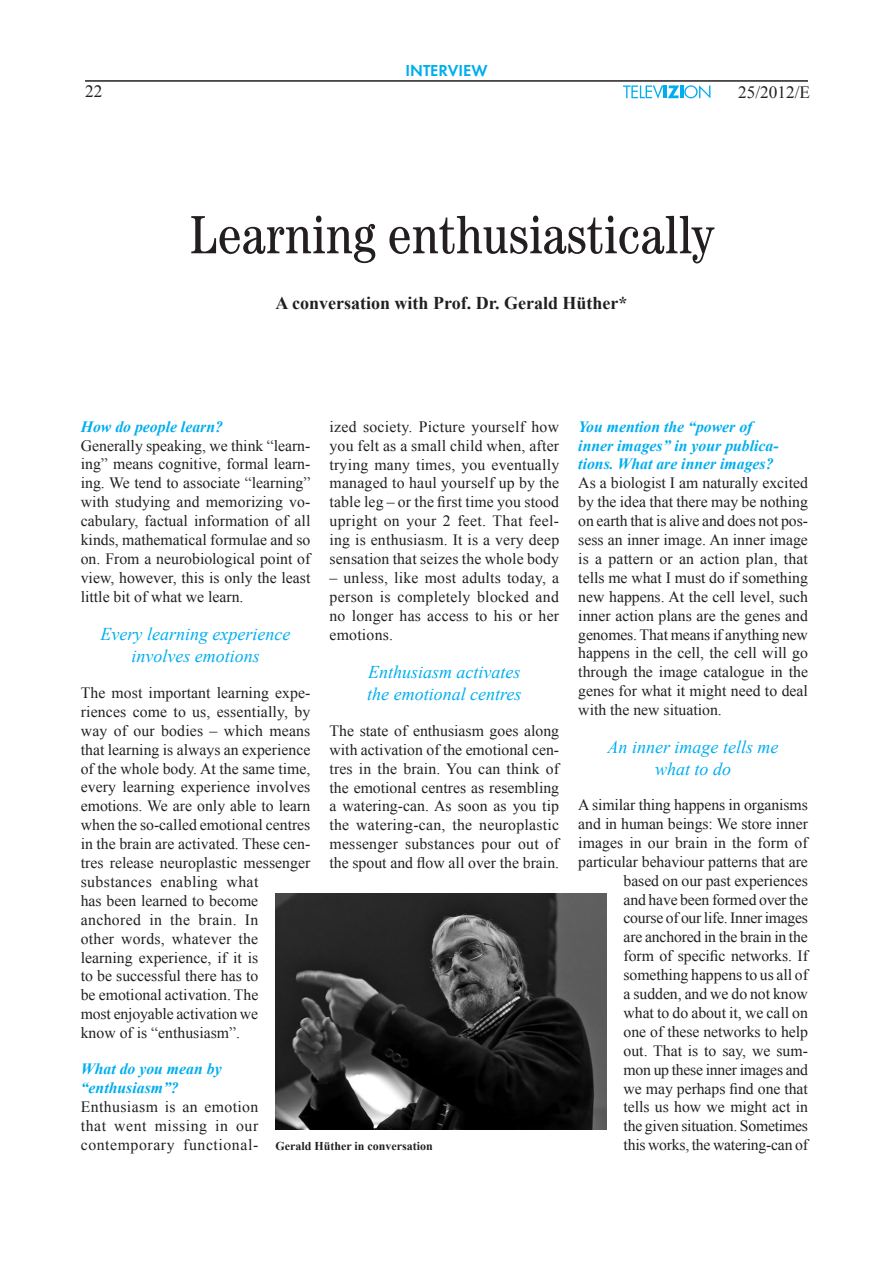
<style>
.page{position:relative;width:893px;height:1263px;background:#fff}
.page>*{position:absolute;margin:0;border:0;box-sizing:border-box;transform-origin:0 0}
.t1{font:condensed 54px "Century";color:#231f20}
.t2{font:italic 18px/21.6px "Times New Roman";color:#00aeef;text-align:center}
.t3{font:700 18px "Times New Roman";color:#231f20}
.t4{font:17.25px "Times New Roman";color:#231f20}
.t5{font:16.5px "Futura Demi E";color:#00aeef}
.t6{font:15.75px/18.9px "Times New Roman";color:#231f20;text-align:justify}
.t7{font:italic 700 15.75px/18.9px "Times New Roman";color:#00aeef}
.t8{font:700 12px "Times New Roman";color:#231f20}
</style>
<div class="page">
<hr style="left:85px;top:80px;width:723px;height:2px;background:#231f20">
<svg style="left:623px;top:85px;width:87px;height:14px"></svg>
<img style="left:275px;top:893px;width:332px;height:236px">
<p class="t4" style="left:85px;top:79px;width:19px">22</p>
<p class="t5" style="left:405px;top:60px;width:84px">INTERVIEW</p>
<p class="t4" style="left:738px;top:81px;width:73px">25/2012/E</p>
<h1 class="t1" style="left:190px;top:203px;width:525px">Learning enthusiastically</h1>
<p class="t3" style="left:276px;top:290px;width:353px">A conversation with Prof. Dr. Gerald Hüther*</p>
<p class="t6" style="left:330px;top:417px;width:231px">ized society. Picture yourself how you felt as a small child when, after trying many times, you eventually managed to haul yourself up by the table leg – or the first time you stood upright on your 2 feet. That feel&shy;ing is enthusiasm. It is a very deep sensation that seizes the whole body</p>
<p class="t6" style="left:330px;top:568px;width:231px">– unless, like most adults today, a person is completely blocked and no longer has access to his or her emotions.</p>
<p class="t2" style="left:367px;top:661px;width:156px;text-align:left">Enthusiasm activates the emotional centres</p>
<p class="t6" style="left:330px;top:721px;width:231px">The state of enthusiasm goes along with activation of the emotional cen&shy;tres in the brain. You can think of the emotional centres as resembling a watering-can. As soon as you tip the watering-can, the neuroplastic messenger substances pour out of the spout and flow all over the brain.</p>
<p class="t7" style="left:578px;top:416px;width:202px">You mention the “power of inner images” in your publica&shy;tions. What are inner images?</p>
<p class="t6" style="left:578px;top:473px;width:231px">As a biologist I am naturally excited by the idea that there may be nothing on earth that is alive and does not pos&shy;sess an inner image. An inner image is a pattern or an action plan, that tells me what I must do if something new happens. At the cell level, such inner action plans are the genes and genomes. That means if anything new happens in the cell, the cell will go through the image catalogue in the genes for what it might need to deal with the new situation.</p>
<p class="t2" style="left:608px;top:736px;width:172px">An inner image tells me what to do</p>
<p class="t6" style="left:578px;top:795px;width:231px;text-align:right">A similar thing happens in organisms and in human beings: We store inner images in our brain in the form of particular behaviour patterns that are based on our past experiences<br>and have been formed over the<br>course of our life. Inner images<br>are anchored in the brain in the<br>form of specific networks. If something happens to us all of<br>a sudden, and we do not know<br>what to do about it, we call on<br>one of these networks to help<br>out. That is to say, we sum-<br>mon up these inner images and<br>we may perhaps find one that<br>tells us how we might act in<br>the given situation. Sometimes</p>
<p class="t7" style="left:81px;top:416px;width:144px">How do people learn?</p>
<p class="t6" style="left:81px;top:436px;width:231px">Generally speaking, we think “learn&shy;ing” means cognitive, formal learn&shy;ing. We tend to associate “learning” with studying and memorizing vo&shy;cabulary, factual information of all kinds, mathematical formulae and so on. From a neurobiological point of view, however, this is only the least little bit of what we learn.</p>
<p class="t2" style="left:101px;top:623px;width:191px">Every learning experience involves emotions</p>
<p class="t6" style="left:81px;top:683px;width:231px;text-align:left">The most important learning expe&shy;riences come to us, essentially, by way of our bodies – which means that learning is always an experience of the whole body. At the same time, every learning experience involves emotions. We are only able to learn when the so-called emotional centres in the brain are activated. These cen&shy;tres release neuroplastic messenger substances enabling what<br>has been learned to become anchored in the brain. In<br>other words, whatever the learning experience, if it is<br>to be successful there has to<br>be emotional activation. The<br>most enjoyable activation we<br>know of is “enthusiasm”.</p>
<p class="t7" style="left:81px;top:1059px;width:142px">What do you mean by “enthusiasm”?</p>
<p class="t6" style="left:81px;top:1097px;width:179px">Enthusiasm is an emotion that went missing in our contemporary functional-</p>
<p class="t8" style="left:275px;top:1137px;width:159px">Gerald Hüther in conversation</p>
<p class="t6" style="left:624px;top:1135px;width:186px">this works, the watering-can of</p>
</div>
